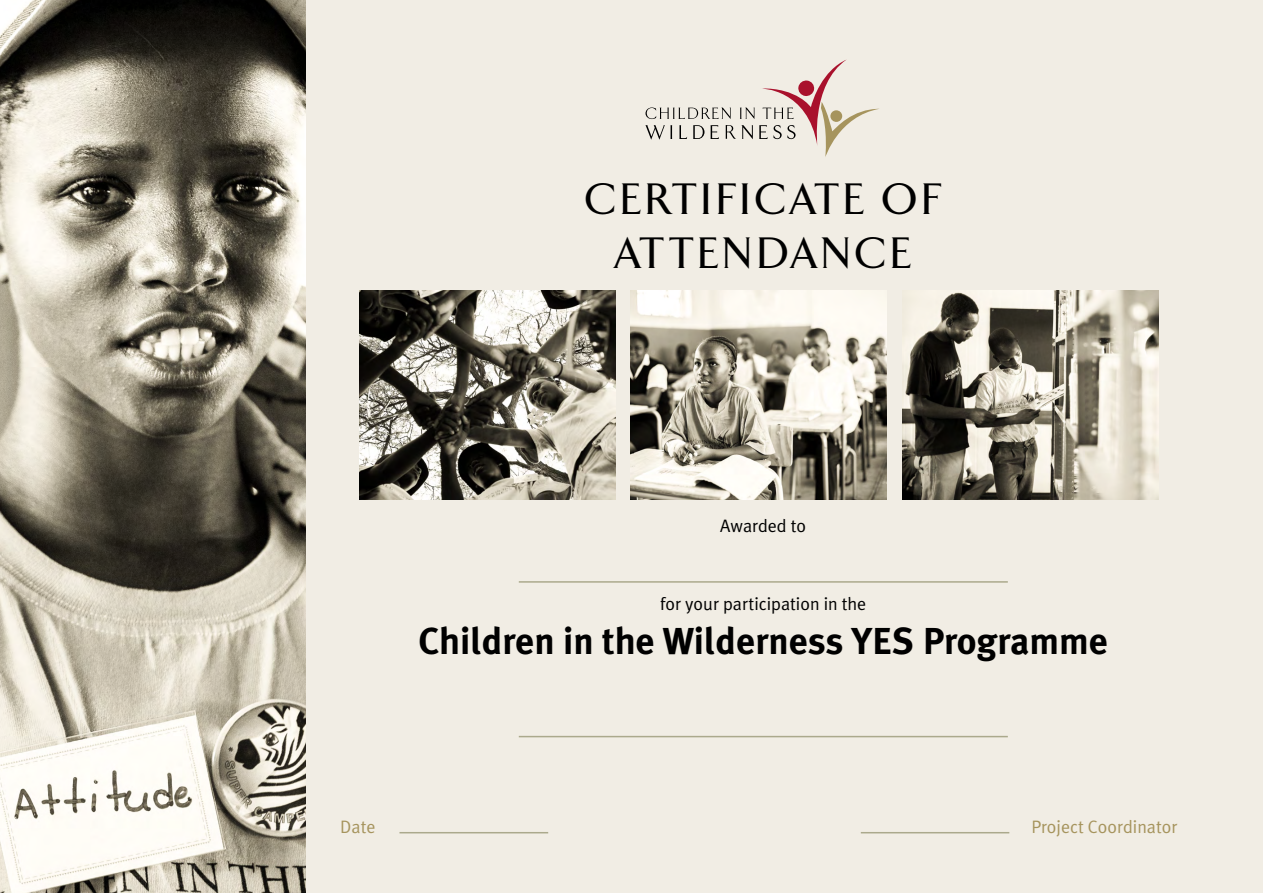
<style>
.page{position:relative;width:1263px;height:893px;background:#f1ede4}
.page>*{position:absolute;margin:0;border:0;box-sizing:border-box;transform-origin:0 0}
.t1{font:500 45px/54px "Arrow";letter-spacing:.1em;color:#000;text-align:center}
.t2{font:700 37.5px "Meta Plus";color:#000}
.t3{font:18px "Meta Plus Normal";color:#000}
.t4{font:18px "Meta Plus Normal";color:#a6945d}
</style>
<div class="page">
<img style="left:0;top:0;width:305px;height:893px">
<hr style="left:861px;top:832px;width:148px;height:1px;background:#aba98c">
<hr style="left:399px;top:832px;width:149px;height:1px;background:#aba98c">
<svg style="left:645px;top:60px;width:234px;height:97px"></svg>
<img style="left:359px;top:290px;width:256px;height:210px">
<img style="left:631px;top:290px;width:256px;height:210px">
<img style="left:902px;top:290px;width:256px;height:210px">
<hr style="left:519px;top:581px;width:489px;height:2px;background:#aba98c">
<hr style="left:519px;top:736px;width:489px;height:1px;background:#aba98c">
<p class="t1" style="left:585px;top:173px;width:357px">CERTIFICATE OF<br>ATTENDANCE</p>
<p class="t3" style="left:720px;top:515px;width:88px">Awarded to</p>
<p class="t3" style="left:660px;top:593px;width:208px">for your participation in the</p>
<p class="t2" style="left:419px;top:619px;width:691px">Children in the Wilderness YES Programme</p>
<p class="t4" style="left:340px;top:817px;width:37px">Date</p>
<p class="t4" style="left:1031px;top:816px;width:148px">Project Coordinator</p>
</div>
